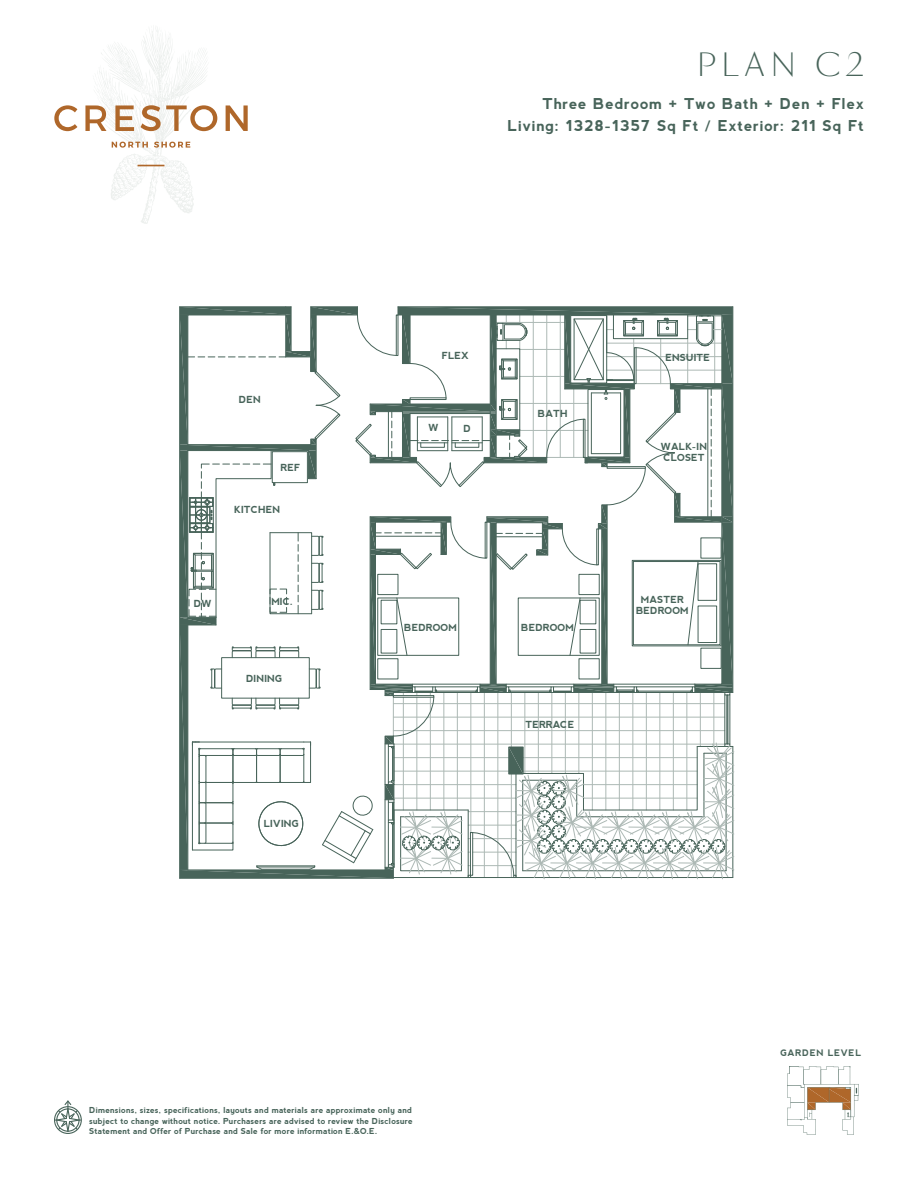
<style>
.page{position:relative;width:918px;height:1188px;background:#fff}
.page>*{position:absolute;margin:0;border:0;box-sizing:border-box;transform-origin:0 0}
.t1{font:300 30px "Sang Bleu Sans";letter-spacing:.2em;color:#48645a}
.t2{font:700 15px/22.5px "nevis";letter-spacing:.05em;color:#48645a;text-align:right}
.t3{font:700 9.75px/11.7px "nevis";color:#48645a}
.t4{font:700 9px "nevis";letter-spacing:.06em;color:#48645a}
.t5{font:700 8.25px/10.5px "nevis";letter-spacing:.02em;color:#48645a;text-align:justify}
</style>
<div class="page">
<svg style="left:54px;top:1101px;width:28px;height:33px"></svg>
<hr style="left:179px;top:307px;width:1px;height:571px;background:#48645a">
<svg style="left:180px;top:306px;width:555px;height:574px"></svg>
<svg style="left:787px;top:1066px;width:72px;height:69px"></svg>
<svg style="left:54px;top:28px;width:194px;height:196px"></svg>
<p class="t3" style="left:239px;top:393px;width:24px">DEN</p>
<p class="t3" style="left:281px;top:461px;width:21px">REF</p>
<p class="t3" style="left:234px;top:504px;width:48px">KITCHEN</p>
<p class="t3" style="left:194px;top:597px;width:19px">DW</p>
<p class="t3" style="left:271px;top:596px;width:23px">MIC.</p>
<p class="t3" style="left:246px;top:673px;width:38px">DINING</p>
<p class="t3" style="left:264px;top:818px;width:37px">LIVING</p>
<h1 class="t1" style="left:697px;top:46px;width:169px">PLAN C2</h1>
<h2 class="t2" style="left:508px;top:92px;width:358px">Three Bedroom + Two Bath + Den + Flex<br>Living: 1328-1357 Sq Ft / Exterior: 211 Sq Ft</h2>
<p class="t3" style="left:442px;top:350px;width:28px">FLEX</p>
<p class="t3" style="left:429px;top:422px;width:12px">W</p>
<p class="t3" style="left:464px;top:422px;width:9px">D</p>
<p class="t3" style="left:538px;top:407px;width:31px">BATH</p>
<p class="t3" style="left:665px;top:351px;width:46px">ENSUITE</p>
<p class="t3" style="left:661px;top:440px;width:48px">WALK-IN<br>CLOSET</p>
<p class="t3" style="left:636px;top:595px;width:54px;line-height:10.5px;text-align:center">MASTER<br>BEDROOM</p>
<p class="t3" style="left:404px;top:622px;width:54px">BEDROOM</p>
<p class="t3" style="left:521px;top:622px;width:54px">BEDROOM</p>
<p class="t3" style="left:525px;top:719px;width:50px">TERRACE</p>
<p class="t4" style="left:780px;top:1048px;width:82px">GARDEN LEVEL</p>
<p class="t5" style="left:89px;top:1105px;width:325px">Dimensions, sizes, specifications, layouts and materials are approximate only and subject to change without notice. Purchasers are advised to review the Disclosure Statement and Offer of Purchase and Sale for more information E.&amp;O.E.</p>
</div>
